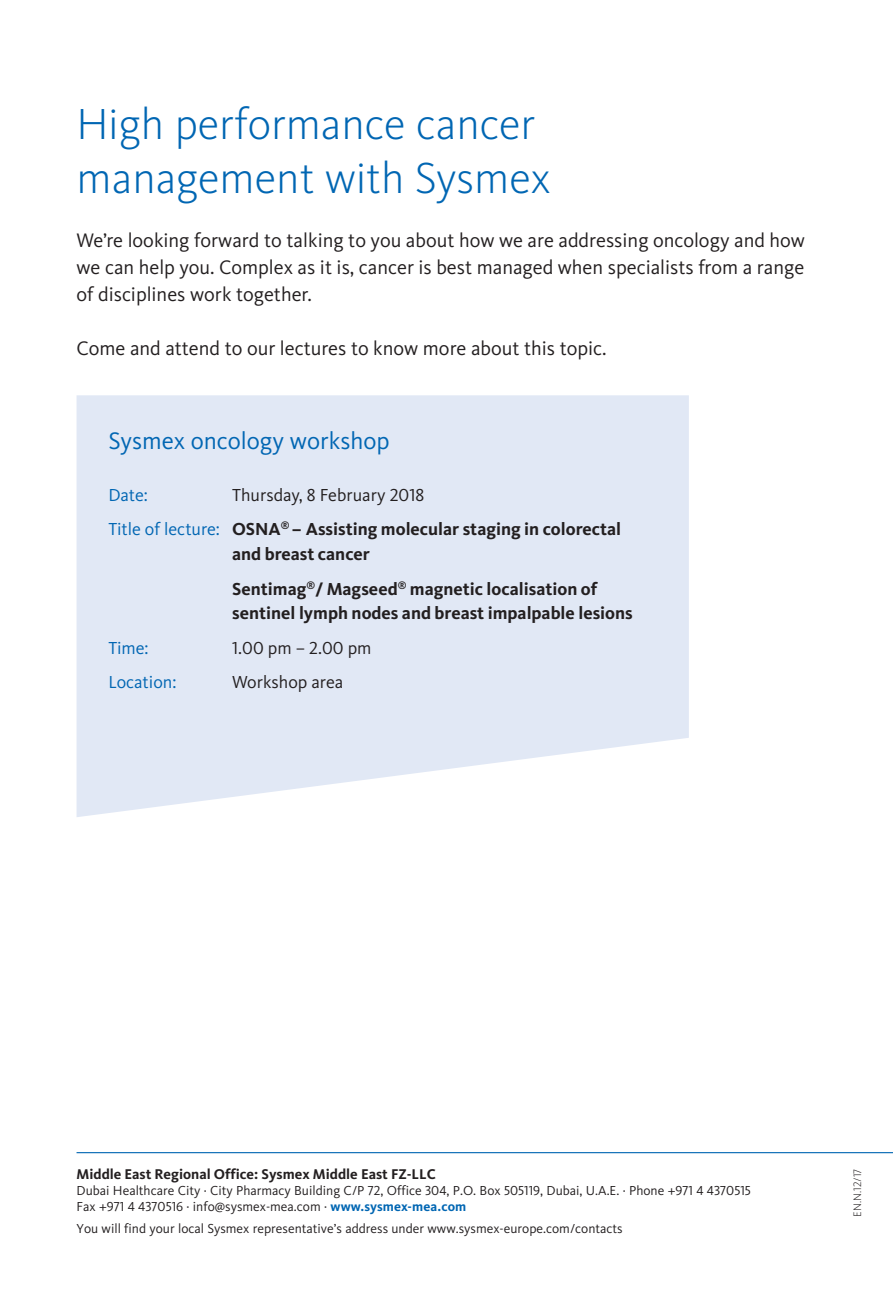
<style>
.page{position:relative;width:893px;height:1289px;background:#fff}
.page>*{position:absolute;margin:0;border:0;box-sizing:border-box;transform-origin:0 0}
.Headline_innen_20_22{font:300 45px/54px "Kievit Pro";color:#0166b3}
.Subline_innen_11_13{font:24.75px "Kievit Pro";color:#0166b3}
.Copy_8_11_regular{font:20.25px/27px "Kievit Pro";color:#231f20;text-align:justify}
.Subline_innen_11_13-2{font:700 18px/24.8px "Kievit Pro";color:#231f20}
.Subline_innen_11_13-3{font:18px "Kievit Pro";color:#231f20}
.Subline_innen_11_13-4{font:18px "Kievit Pro";color:#0166b3}
.Adresse_6_5_10_bold{font:700 14.62px "Kievit Pro";color:#231f20}
.Adresse_6_7_regular{font:13.5px/15.8px "Kievit Pro";color:#231f20}
.Drucknorm_5_6{font:300 11.25px "Kievit Pro";color:#231f20}
.s1{font-weight:400;color:#0166b3}
.s2{font-weight:700;color:#0166b3}
</style>
<div class="page">
<hr style="left:77px;top:1152px;width:816px;height:1px;background:#0166b3">
<svg style="left:77px;top:395px;width:612px;height:422px;background:#e3eaf5"></svg>
<p class="Headline_innen_20_22" style="left:77px;top:96px;width:475px">High performance cancer management with Sysmex</p>
<p class="Copy_8_11_regular" style="left:77px;top:226px;width:730px">We’re looking forward to talking to you about how we are addressing oncology and how we can help you. Complex as it is, cancer is best managed when specialists from a range of disciplines work together.</p>
<p class="Copy_8_11_regular" style="left:77px;top:334px;width:532px">Come and attend to our lectures to know more about this topic.</p>
<p class="Subline_innen_11_13" style="left:108px;top:426px;width:283px">Sysmex oncology workshop</p>
<p class="Subline_innen_11_13-4" style="left:108px;top:484px;width:41px">Date:</p>
<p class="Subline_innen_11_13-3" style="left:232px;top:484px;width:194px">Thursday, 8 February 2018</p>
<p class="Subline_innen_11_13-2" style="left:232px;top:517px;width:390px;text-indent:-124px"><span class="s1">Title of lecture:</span> OSNA<sup>®</sup> – Assisting molecular staging in colorectal and breast cancer</p>
<p class="Subline_innen_11_13-2" style="left:232px;top:576px;width:402px">Sentimag<sup>®</sup>/ Magseed<sup>®</sup> magnetic localisation of sentinel lymph nodes and breast impalpable lesions</p>
<p class="Subline_innen_11_13-4" style="left:108px;top:637px;width:42px">Time:</p>
<p class="Subline_innen_11_13-3" style="left:232px;top:637px;width:141px">1.00 pm – 2.00 pm</p>
<p class="Subline_innen_11_13-4" style="left:108px;top:671px;width:70px">Location:</p>
<p class="Subline_innen_11_13-3" style="left:232px;top:671px;width:113px">Workshop area</p>
<p class="Adresse_6_5_10_bold" style="left:77px;top:1165px;width:361px">Middle East Regional Office: Sysmex Middle East FZ-LLC</p>
<p class="Adresse_6_7_regular" style="left:77px;top:1182px;width:676px">Dubai Healthcare City · City Pharmacy Building C/P 72, Office 304, P.O. Box 505119, Dubai, U.A.E. · Phone +971 4 4370515<br>Fax +971 4 4370516 · info@sysmex-mea.com · <span class="s2">www.sysmex-mea.com</span></p>
<p class="Adresse_6_7_regular" style="left:77px;top:1220px;width:548px">You will find your local Sysmex representative’s address under www.sysmex-europe.com/contacts</p>
<p class="Drucknorm_5_6" style="left:851px;top:1216px;width:49px;rotate:-90deg">EN.N.12/17</p>
</div>
